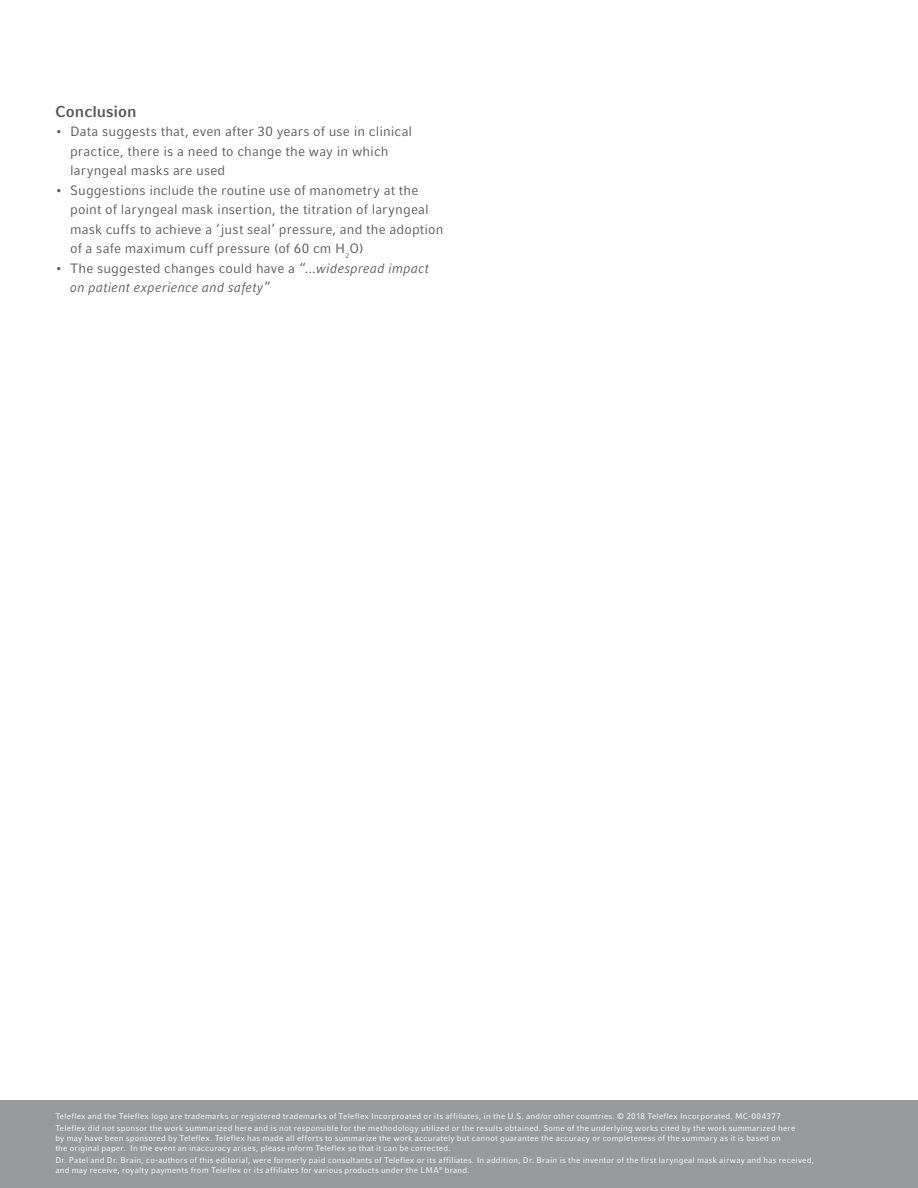
<style>
.page{position:relative;width:918px;height:1188px;background:#fff}
.page>*{position:absolute;margin:0;border:0;box-sizing:border-box;transform-origin:0 0}
.t1{font:700 15.75px "Compatil Fact LT Pro";letter-spacing:-.005em;color:#58595b}
.t2{font:13.5px/19.5px "Compatil Fact LT Pro";letter-spacing:.01em;color:#58595b}
.t3{font:italic 13.5px/19.5px "Compatil Fact LT Pro";letter-spacing:.01em;color:#58595b}
.t4{font:8.25px/9.9px "Compatil Fact LT Pro";letter-spacing:.025em;color:#fff}
.s1{font-style:normal}
</style>
<div class="page">
<div style="left:0;top:1100px;width:918px;height:88px;background:#97999c"></div>
<h1 class="t1" style="left:55px;top:102px;width:83px">Conclusion</h1>
<h2 class="t2" style="left:70px;top:122px;width:344px;text-indent:-15px">• Data suggests that, even after 30 years of use in clinical practice, there is a need to change the way in which laryngeal masks are used</h2>
<h2 class="t2" style="left:70px;top:181px;width:375px;text-indent:-15px">• Suggestions include the routine use of manometry at the point of laryngeal mask insertion, the titration of laryngeal mask cuffs to achieve a ‘just seal’ pressure, and the adoption of a safe maximum cuff pressure (of 60 cm H<sub>2</sub>O)</h2>
<h2 class="t3" style="left:70px;top:259px;width:361px;text-indent:-15px"><span class="s1">• The suggested changes could have a</span> “...widespread impact on patient experience and safety”</h2>
<p class="t4" style="left:55px;top:1110px;width:741px;line-height:12px">Teleflex and the Teleflex logo are trademarks or registered trademarks of Teleflex Incorproated or its affiliates, in the U.S. and/or other countries. © 2018 Teleflex Incorporated. MC-004377<br>Teleflex did not sponsor the work summarized here and is not responsible for the methodology utilized or the results obtained. Some of the underlying works cited by the work summarized here</p>
<p class="t4" style="left:55px;top:1133px;width:727px">by may have been sponsored by Teleflex. Teleflex has made all efforts to summarize the work accurately but cannot guarantee the accuracy or completeness of the summary as it is based on the original paper. In the event an inaccuracy arises, please inform Teleflex so that it can be corrected.</p>
<p class="t4" style="left:55px;top:1155px;width:760px">Dr. Patel and Dr. Brain, co-authors of this editorial, were formerly paid consultants of Teleflex or its affiliates. In addition, Dr. Brain is the inventor of the first laryngeal mask airway and has received, and may receive, royalty payments from Teleflex or its affiliates for various products under the LMA<sup>®</sup> brand.</p>
</div>
